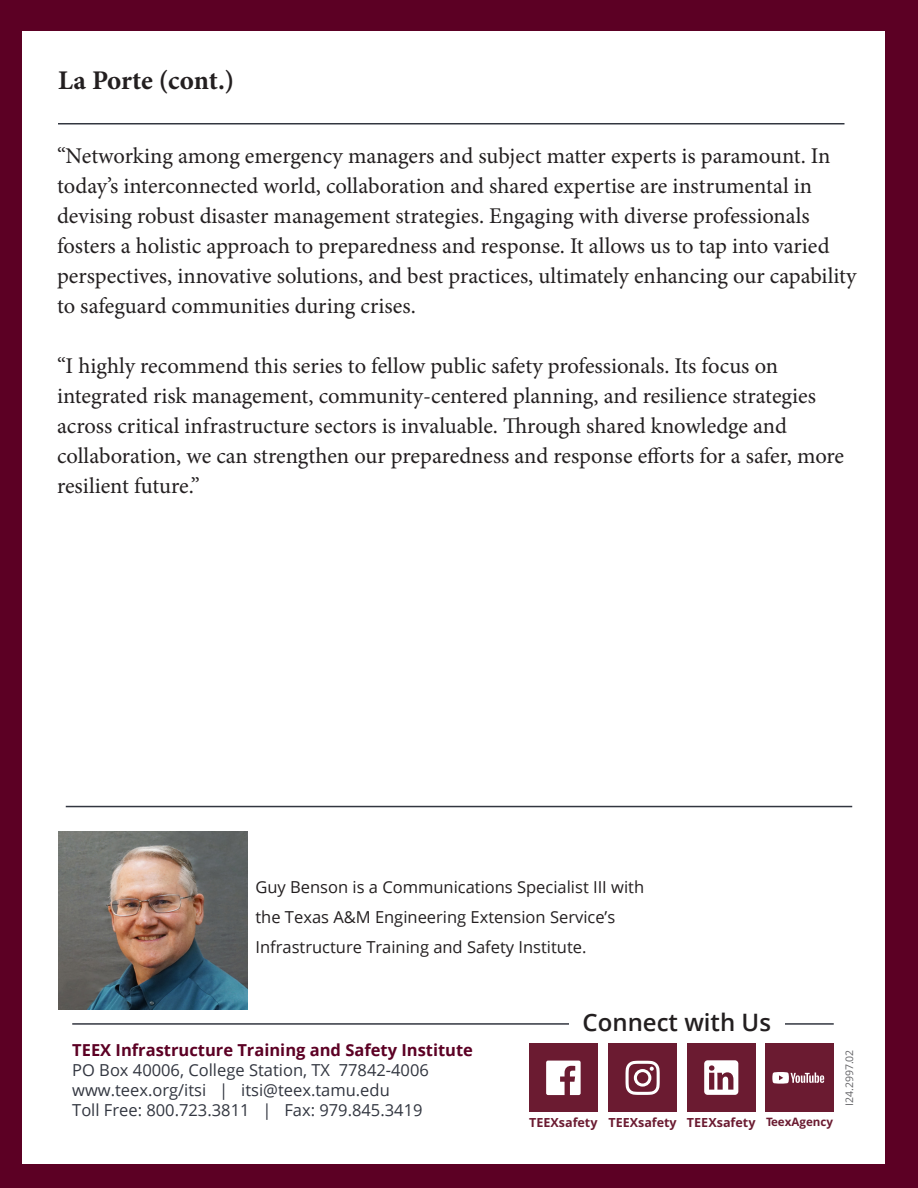
<style>
.page{position:relative;width:918px;height:1188px;background:#5c0024}
.page>*{position:absolute;margin:0;border:0;box-sizing:border-box;transform-origin:0 0}
.t1{font:700 27px "Minion Pro";letter-spacing:-.01em;color:#231f20}
.t2{font:600 24px "Open Sans";color:#231f20}
.t3{font:22.5px/30px "Minion Pro";letter-spacing:-.005em;color:#231f20}
.t4{font:16.5px/30px "Open Sans";color:#231f20}
.t5{font:16.5px "Open Sans";color:#323640}
.t6{font:700 16.5px "Open Sans";color:#5c0024}
.t7{font:700 12.6px "Open Sans";color:#6b1b31}
.t8{font:700 11.55px "Open Sans";color:#6b1b31}
.t9{font:10.5px "Open Sans";color:#636366}
</style>
<div class="page">
<div style="left:22px;top:32px;width:863px;height:1132px;background:#fff"></div>
<hr style="left:58px;top:123px;width:786px;height:1px;background:#323640">
<img style="left:59px;top:831px;width:189px;height:179px">
<hr style="left:66px;top:806px;width:786px;height:1px;background:#323640">
<div style="left:608px;top:1044px;width:69px;height:68px;background:#6b1b31"></div>
<svg style="left:626px;top:1061px;width:34px;height:34px"></svg>
<div style="left:765px;top:1044px;width:69px;height:68px;background:#6b1b31"></div>
<svg style="left:772px;top:1072px;width:52px;height:12px"></svg>
<div style="left:687px;top:1044px;width:69px;height:68px;background:#6b1b31"></div>
<div style="left:704px;top:1060px;width:34px;height:35px;background:#fff;border-radius:3px"></div>
<svg style="left:709px;top:1065px;width:24px;height:25px"></svg>
<hr style="left:72px;top:1023px;width:762px;height:2px;background:#323640">
<div style="left:529px;top:1044px;width:69px;height:68px;background:#6b1b31"></div>
<svg style="left:546px;top:1061px;width:35px;height:34px"></svg>
<div style="left:569px;top:1013px;width:216px;height:23px;background:#fff"></div>
<h2 class="t1" style="left:58px;top:61px;width:178px">La Porte (cont.)</h2>
<p class="t3" style="left:57px;top:141px;width:801px">“Networking among emergency managers and subject matter experts is paramount. In today’s interconnected world, collaboration and shared expertise are instrumental in devising robust disaster management strategies. Engaging with diverse professionals fosters a holistic approach to preparedness and response. It allows us to tap into varied perspectives, innovative solutions, and best practices, ultimately enhancing our capability to safeguard communities during crises.</p>
<p class="t3" style="left:57px;top:351px;width:789px">“I highly recommend this series to fellow public safety professionals. Its focus on integrated risk management, community-centered planning, and resilience strategies across critical infrastructure sectors is invaluable. Through shared knowledge and collaboration, we can strengthen our preparedness and response efforts for a safer, more resilient future.”</p>
<p class="t4" style="left:255px;top:871px;width:390px">Guy Benson is a Communications Specialist III with the Texas A&amp;M Engineering Extension Service’s<br>Infrastructure Training and Safety Institute.</p>
<p class="t6" style="left:72px;top:1039px;width:402px">TEEX Infrastructure Training and Safety Institute</p>
<p class="t5" style="left:72px;top:1059px;width:358px">PO Box 40006, College Station, TX 77842-4006</p>
<p class="t5" style="left:72px;top:1079px;width:319px">www.teex.org/itsi | itsi@teex.tamu.edu</p>
<p class="t5" style="left:72px;top:1098px;width:352px">Toll Free: 800.723.3811 | Fax: 979.845.3419</p>
<p class="t2" style="left:583px;top:1006px;width:190px">Connect with Us</p>
<p class="t7" style="left:529px;top:1113px;width:70px">TEEXsafety</p>
<p class="t7" style="left:608px;top:1113px;width:70px">TEEXsafety</p>
<p class="t7" style="left:687px;top:1113px;width:70px">TEEXsafety</p>
<p class="t8" style="left:766px;top:1114px;width:69px">TeexAgency</p>
<p class="t9" style="left:842px;top:1106px;width:58px;rotate:-90deg">I24.2997.02</p>
</div>
